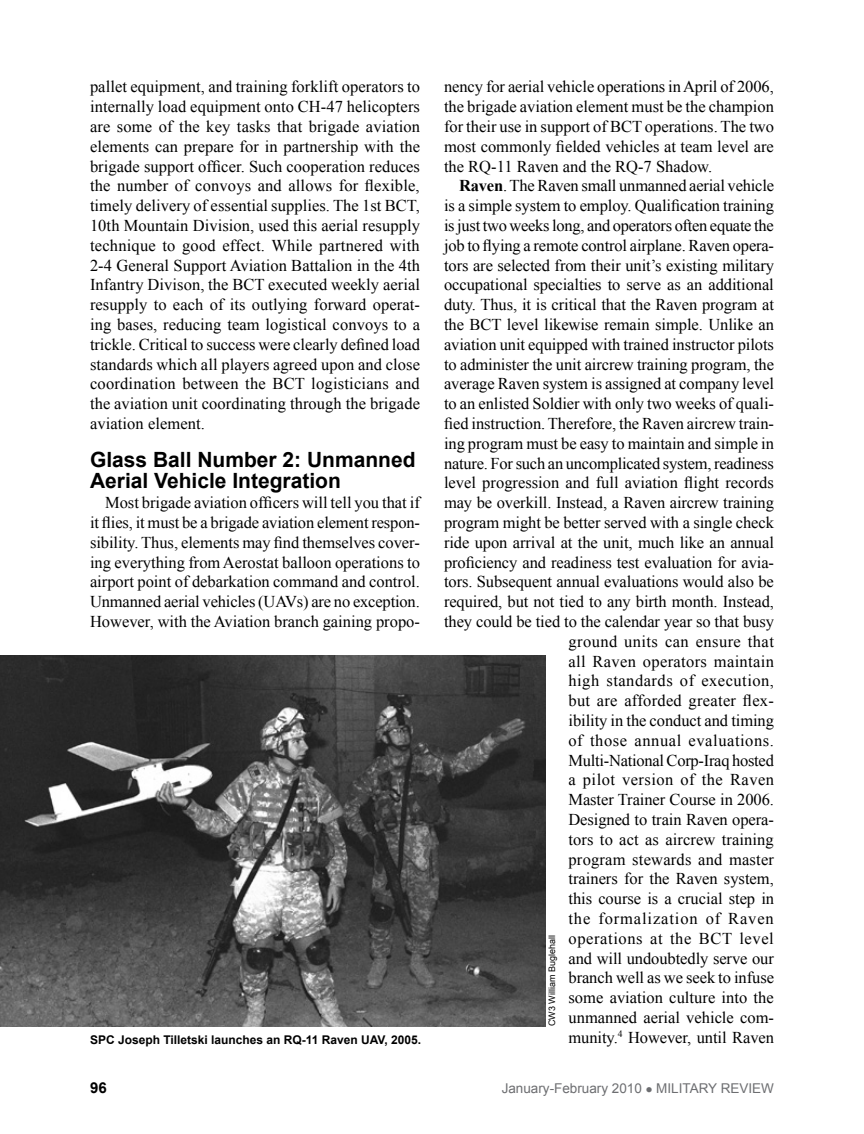
<style>
.page{position:relative;width:864px;height:1134px;background:#fff}
.page>*{position:absolute;margin:0;border:0;box-sizing:border-box;transform-origin:0 0}
.subhead{font:700 21px/21px "Arial";color:#000}
.fob{font:16.5px/19.8px "Times New Roman";letter-spacing:-.005em;color:#000;text-align:justify}
.t1{font:700 15px "Arial";color:#000}
.t2{font:13.5px "Arial";color:#6d6e71}
.cutline{font:700 12px "Arial";color:#000}
.photocred{font:9px "Arial";color:#000}
.s1{font-weight:700}
</style>
<div class="page">
<img style="left:0;top:656px;width:546px;height:370px">
<p class="fob" style="left:90px;top:77px;width:332px">pallet equipment, and training forklift operators to internally load equipment onto CH-47 helicopters are some of the key tasks that brigade aviation elements can prepare for in partnership with the brigade support officer. Such cooperation reduces the number of convoys and allows for flexible, timely delivery of essential supplies. The 1st BCT, 10th Mountain Division, used this aerial resupply technique to good effect. While partnered with 2-4 General Support Aviation Battalion in the 4th Infantry Divison, the BCT executed weekly aerial resupply to each of its outlying forward operat&shy;ing bases, reducing team logistical convoys to a trickle. Critical to success were clearly defined load standards which all players agreed upon and close coordination between the BCT logisticians and the aviation unit coordinating through the brigade aviation element.</p>
<p class="subhead" style="left:90px;top:450px;width:327px">Glass Ball Number 2: Unmanned<br>Aerial Vehicle Integration</p>
<p class="fob" style="left:90px;top:493px;width:331px;text-indent:15px">Most brigade aviation officers will tell you that if it flies, it must be a brigade aviation element respon&shy;sibility. Thus, elements may find themselves cover&shy;ing everything from Aerostat balloon operations to airport point of debarkation command and control.<br>Unmanned aerial vehicles (UAVs) are no exception.<br>However, with the Aviation branch gaining propo-</p>
<p class="cutline" style="left:90px;top:1032px;width:333px">SPC Joseph Tilletski launches an RQ-11 Raven UAV, 2005.</p>
<p class="fob" style="left:444px;top:77px;width:332px">nency for aerial vehicle operations in April of 2006, the brigade aviation element must be the champion for their use in support of BCT operations. The two most commonly fielded vehicles at team level are the RQ-11 Raven and the RQ-7 Shadow.</p>
<p class="fob" style="left:444px;top:176px;width:332px;text-align:right"><span class="s1">Raven</span>. The Raven small unmanned aerial vehicle<br>is a simple system to employ. Qualification training is just two weeks long, and operators often equate the job to flying a remote control airplane. Raven opera&shy;tors are selected from their unit’s existing military occupational specialties to serve as an additional duty. Thus, it is critical that the Raven program at the BCT level likewise remain simple. Unlike an aviation unit equipped with trained instructor pilots to administer the unit aircrew training program, the average Raven system is assigned at company level to an enlisted Soldier with only two weeks of quali&shy;fied instruction. Therefore, the Raven aircrew train&shy;ing program must be easy to maintain and simple in nature. For such an uncomplicated system, readiness level progression and full aviation flight records may be overkill. Instead, a Raven aircrew training program might be better served with a single check ride upon arrival at the unit, much like an annual proficiency and readiness test evaluation for avia&shy;tors. Subsequent annual evaluations would also be required, but not tied to any birth month. Instead, they could be tied to the calendar year so that busy ground units can ensure that<br>all Raven operators maintain<br>high standards of execution,<br>but are afforded greater flex-<br>ibility in the conduct and timing<br>of those annual evaluations.<br>Multi-National Corp-Iraq hosted<br>a pilot version of the Raven<br>Master Trainer Course in 2006.<br>Designed to train Raven opera-<br>tors to act as aircrew training<br>program stewards and master<br>trainers for the Raven system,<br>this course is a crucial step in<br>the formalization of Raven<br>operations at the BCT level<br>and will undoubtedly serve our<br>branch well as we seek to infuse<br>some aviation culture into the<br>unmanned aerial vehicle com-<br>munity.<sup>4</sup> However, until Raven</p>
<p class="photocred" style="left:546px;top:1026px;width:93px;rotate:-90deg">CW3 William Buglehall</p>
<p class="t1" style="left:90px;top:1078px;width:18px">96</p>
<p class="t2" style="left:502px;top:1080px;width:274px">January-February 2010 ● MILITARY REVIEW</p>
</div>
